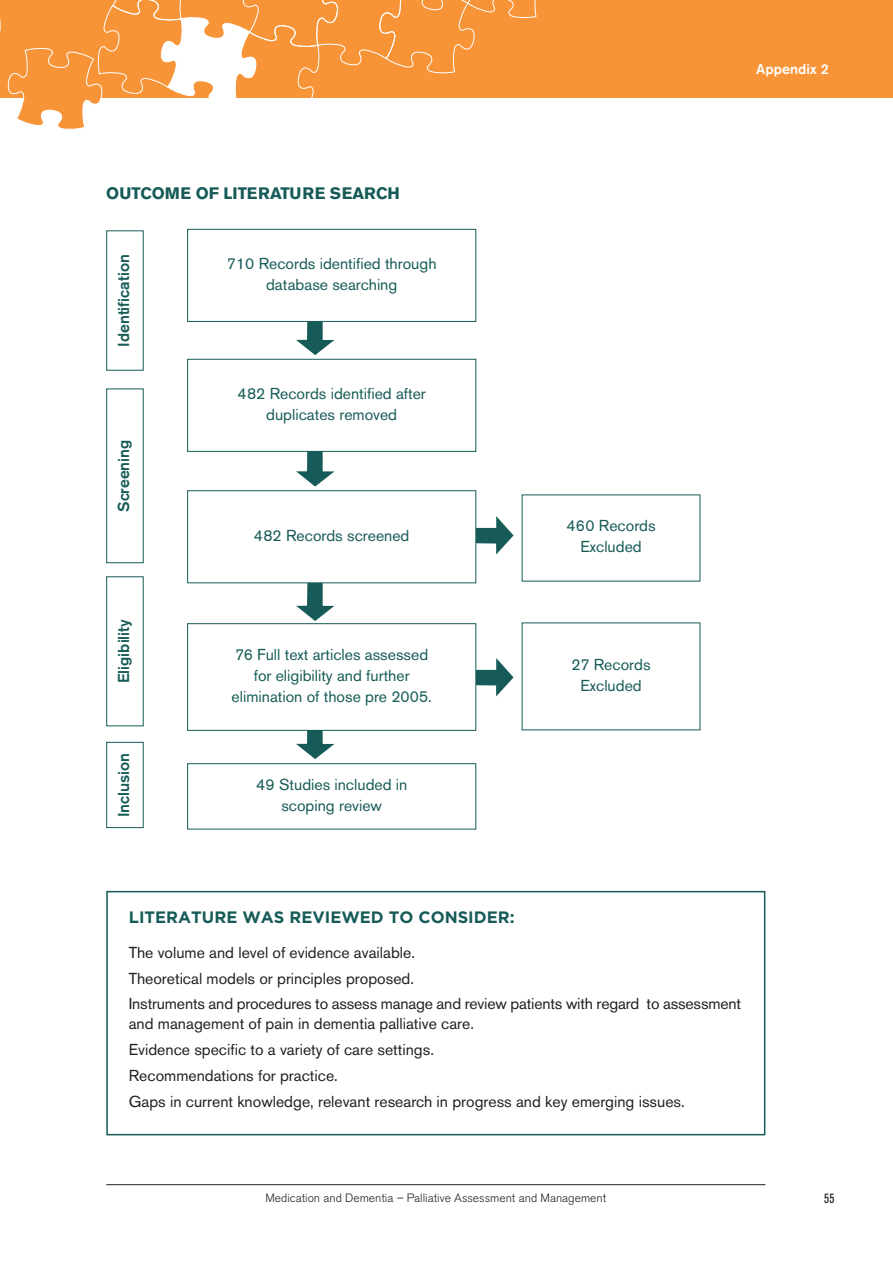
<style>
.page{position:relative;width:893px;height:1263px;background:#fff}
.page>*{position:absolute;margin:0;border:0;box-sizing:border-box;transform-origin:0 0}
.t1{font:700 16.5px "Gotham";color:#165b57}
.t2{font:700 16.5px "Akzidenz Grotesk BE";color:#165b57}
.t3{font:15.75px/26px "Akzidenz Grotesk BE";color:#231f20}
.t4{font:15.75px/21px "Akzidenz Grotesk BE";color:#165b57;text-align:center}
.t5{font:500 15.75px "Akzidenz Grotesk BE";color:#165b57}
.t6{font:500 14.25px "Akzidenz Grotesk BE";color:#fff}
.t7{font:condensed 13.2px "Akzidenz Grotesk BE";color:#231f20}
.t8{font:300 12px "Akzidenz Grotesk BE";color:#231f20}
</style>
<div class="page">
<hr style="left:106px;top:1184px;width:659px;height:1px;background:#231f20">
<div style="left:0;top:0;width:893px;height:98px;background:#f79437"></div>
<svg style="left:0;top:18px;width:1px;height:14px"></svg>
<svg style="left:7px;top:0;width:530px;height:130px"></svg>
<svg style="left:296px;top:322px;width:38px;height:33px"></svg>
<svg style="left:296px;top:452px;width:38px;height:35px"></svg>
<svg style="left:296px;top:731px;width:38px;height:28px"></svg>
<svg style="left:296px;top:583px;width:38px;height:38px"></svg>
<svg style="left:476px;top:516px;width:37px;height:38px"></svg>
<svg style="left:476px;top:658px;width:37px;height:38px"></svg>
<div style="left:187px;top:229px;width:289px;height:93px;border:1px solid #165b57"></div>
<div style="left:187px;top:359px;width:289px;height:93px;border:1px solid #165b57"></div>
<div style="left:187px;top:490px;width:289px;height:93px;border:1px solid #165b57"></div>
<div style="left:187px;top:623px;width:289px;height:108px;border:1px solid #165b57"></div>
<div style="left:187px;top:763px;width:289px;height:66px;border:1px solid #165b57"></div>
<div style="left:106px;top:230px;width:38px;height:141px;border:1px solid #165b57"></div>
<div style="left:106px;top:388px;width:38px;height:175px;border:1px solid #165b57"></div>
<div style="left:106px;top:576px;width:38px;height:150px;border:1px solid #165b57"></div>
<div style="left:106px;top:742px;width:38px;height:86px;border:1px solid #165b57"></div>
<div style="left:106px;top:891px;width:659px;height:244px;border:2px solid #165b57"></div>
<p class="t6" style="left:756px;top:64px;width:74px">Appendix 2</p>
<p class="t2" style="left:106px;top:186px;width:295px">OUTCOME OF LITERATURE SEARCH</p>
<p class="t5" style="left:118px;top:347px;width:94px;rotate:-90deg">Identification</p>
<p class="t5" style="left:118px;top:512px;width:74px;rotate:-90deg">Screening</p>
<p class="t5" style="left:118px;top:683px;width:66px;rotate:-90deg">Eligibility</p>
<p class="t5" style="left:118px;top:817px;width:66px;rotate:-90deg">Inclusion</p>
<p class="t4" style="left:227px;top:254px;width:211px">710 Records identified through database searching</p>
<p class="t4" style="left:238px;top:384px;width:190px">482 Records identified after duplicates removed</p>
<p class="t4" style="left:254px;top:526px;width:157px">482 Records screened</p>
<p class="t4" style="left:232px;top:645px;width:202px">76 Full text articles assessed for eligibility and further elimination of those pre 2005.</p>
<p class="t4" style="left:256px;top:775px;width:153px">49 Studies included in scoping review</p>
<p class="t4" style="left:566px;top:517px;width:91px">460 Records<br>Excluded</p>
<p class="t4" style="left:571px;top:655px;width:81px">27 Records<br>Excluded</p>
<p class="t1" style="left:129px;top:908px;width:387px">LITERATURE WAS REVIEWED TO CONSIDER:</p>
<p class="t3" style="left:129px;top:941px;width:614px">The volume and level of evidence available.<br>Theoretical models or principles proposed.<br>Instruments and procedures to assess manage and review patients with regard to assessment</p>
<p class="t3" style="left:129px;top:1012px;width:557px">and management of pain in dementia palliative care.<br>Evidence specific to a variety of care settings.<br>Recommendations for practice.<br>Gaps in current knowledge, relevant research in progress and key emerging issues.</p>
<p class="t8" style="left:265px;top:1193px;width:342px">Medication and Dementia – Palliative Assessment and Management</p>
<p class="t7" style="left:824px;top:1193px;width:12px">55</p>
</div>
